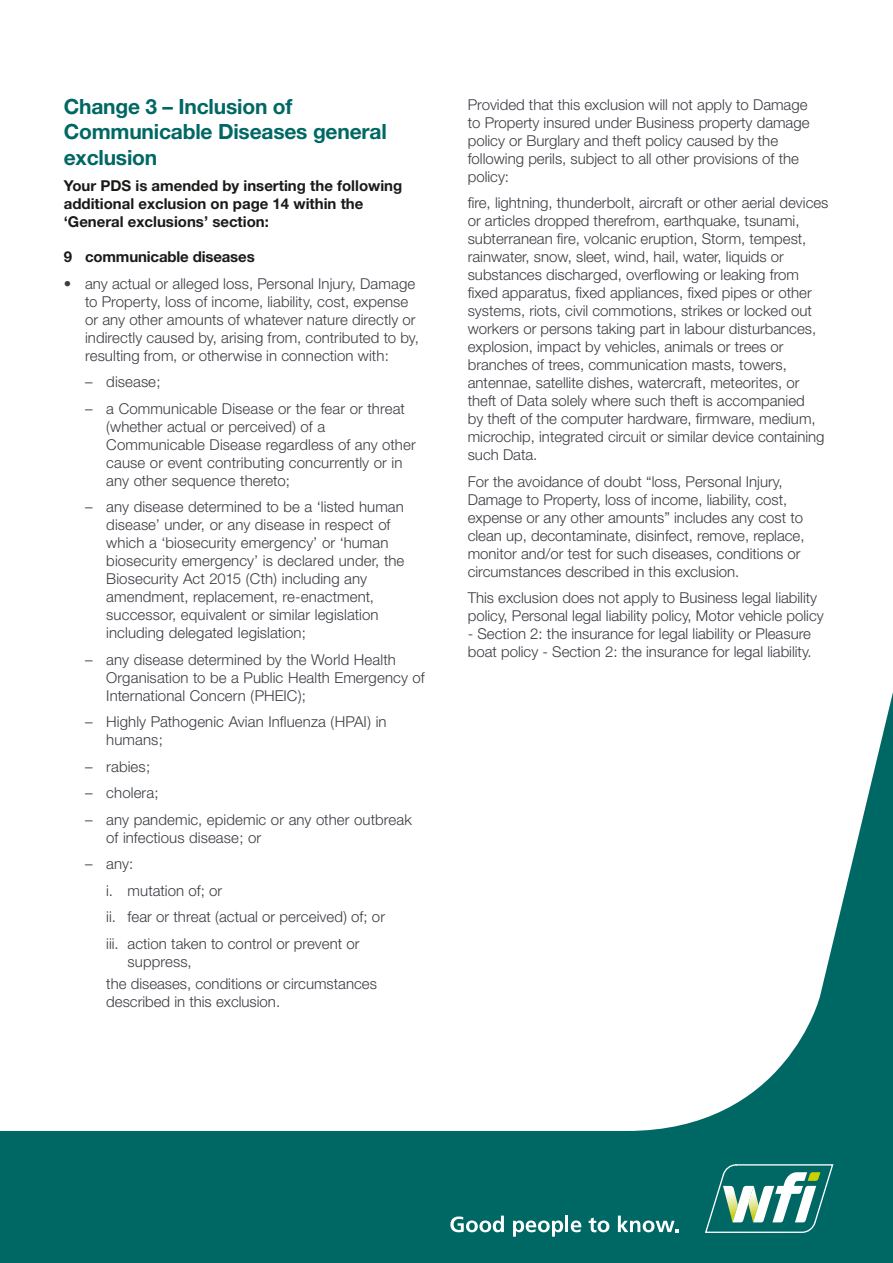
<style>
.page{position:relative;width:893px;height:1263px;background:#fff}
.page>*{position:absolute;margin:0;border:0;box-sizing:border-box;transform-origin:0 0}
.Sub_Heading_A{font:700 21px/25.2px "Helvetica Neue";letter-spacing:-.01em;color:#006864}
.Body{font:300 15px/18px "Helvetica Neue";color:#3a3c42}
.Body-2{font:700 15px/18px "Helvetica Neue";color:#1a1a18}
.Body_Indent_copy{font:300 15px/18px "Helvetica Neue";color:#3a3c42}
.Sub_Heading_C{font:700 15px "Helvetica Neue";letter-spacing:-.01em;color:#1a1a18}
</style>
<div class="page">
<svg style="left:0;top:692px;width:893px;height:571px"></svg>
<svg style="left:704px;top:1164px;width:129px;height:70px"></svg>
<svg style="left:450px;top:1215px;width:54px;height:17px"></svg>
<svg style="left:513px;top:1220px;width:50px;height:16px"></svg>
<hr style="left:565px;top:1215px;width:3px;height:17px;background:#fff">
<svg style="left:571px;top:1220px;width:10px;height:12px"></svg>
<svg style="left:589px;top:1217px;width:20px;height:15px"></svg>
<svg style="left:618px;top:1215px;width:60px;height:17px"></svg>
<p class="Sub_Heading_A" style="left:64px;top:94px;width:324px">Change 3 – Inclusion of<br>Communicable Diseases general exclusion</p>
<p class="Body-2" style="left:64px;top:176px;width:340px">Your PDS is amended by inserting the following additional exclusion on page 14 within the ‘General exclusions’ section:</p>
<p class="Sub_Heading_C" style="left:64px;top:248px;width:192px">9 communicable diseases</p>
<p class="Body" style="left:85px;top:274px;width:335px;text-indent:-21px">• any actual or alleged loss, Personal Injury, Damage to Property, loss of income, liability, cost, expense or any other amounts of whatever nature directly or indirectly caused by, arising from, contributed to by, resulting from, or otherwise in connection with:</p>
<p class="Body" style="left:85px;top:372px;width:77px">– disease;</p>
<p class="Body" style="left:106px;top:399px;width:311px;text-indent:-21px">– a Communicable Disease or the fear or threat (whether actual or perceived) of a Communicable Disease regardless of any other cause or event contributing concurrently or in any other sequence thereto;</p>
<p class="Body" style="left:106px;top:497px;width:299px;text-indent:-21px">– any disease determined to be a ‘listed human disease’ under, or any disease in respect of which a ‘biosecurity emergency’ or ‘human biosecurity emergency’ is declared under, the Biosecurity Act 2015 (Cth) including any amendment, replacement, re-enactment, successor, equivalent or similar legislation including delegated legislation;</p>
<p class="Body" style="left:106px;top:650px;width:320px;text-indent:-21px">– any disease determined by the World Health<br>Organisation to be a Public Health Emergency of<br>International Concern (PHEIC);</p>
<p class="Body" style="left:106px;top:713px;width:282px;text-indent:-21px">– Highly Pathogenic Avian Influenza (HPAI) in humans;</p>
<p class="Body" style="left:85px;top:757px;width:67px">– rabies;</p>
<p class="Body" style="left:85px;top:784px;width:75px">– cholera;</p>
<p class="Body" style="left:106px;top:810px;width:307px;text-indent:-21px">– any pandemic, epidemic or any other outbreak of infectious disease; or</p>
<p class="Body" style="left:85px;top:855px;width:50px">– any:</p>
<p class="Body" style="left:106px;top:881px;width:117px">i. mutation of; or</p>
<p class="Body" style="left:106px;top:908px;width:280px">ii. fear or threat (actual or perceived) of; or</p>
<p class="Body" style="left:128px;top:934px;width:233px;text-indent:-21px">iii. action taken to control or prevent or suppress,</p>
<p class="Body_Indent_copy" style="left:106px;top:974px;width:272px">the diseases, conditions or circumstances described in this exclusion.</p>
<p class="Body" style="left:468px;top:95px;width:343px">Provided that this exclusion will not apply to Damage to Property insured under Business property damage policy or Burglary and theft policy caused by the following perils, subject to all other provisions of the policy:</p>
<p class="Body" style="left:468px;top:193px;width:362px">fire, lightning, thunderbolt, aircraft or other aerial devices or articles dropped therefrom, earthquake, tsunami, subterranean fire, volcanic eruption, Storm, tempest, rainwater, snow, sleet, wind, hail, water, liquids or substances discharged, overflowing or leaking from fixed apparatus, fixed appliances, fixed pipes or other systems, riots, civil commotions, strikes or locked out workers or persons taking part in labour disturbances, explosion, impact by vehicles, animals or trees or branches of trees, communication masts, towers, antennae, satellite dishes, watercraft, meteorites, or theft of Data solely where such theft is accompanied<br>by theft of the computer hardware, firmware, medium, microchip, integrated circuit or similar device containing such Data.</p>
<p class="Body" style="left:468px;top:472px;width:338px">For the avoidance of doubt “loss, Personal Injury, Damage to Property, loss of income, liability, cost, expense or any other amounts” includes any cost to clean up, decontaminate, disinfect, remove, replace, monitor and/or test for such diseases, conditions or circumstances described in this exclusion.</p>
<p class="Body" style="left:468px;top:588px;width:357px">This exclusion does not apply to Business legal liability policy, Personal legal liability policy, Motor vehicle policy</p>
<p class="Body" style="left:468px;top:624px;width:345px">- Section 2: the insurance for legal liability or Pleasure boat policy - Section 2: the insurance for legal liability.</p>
</div>
